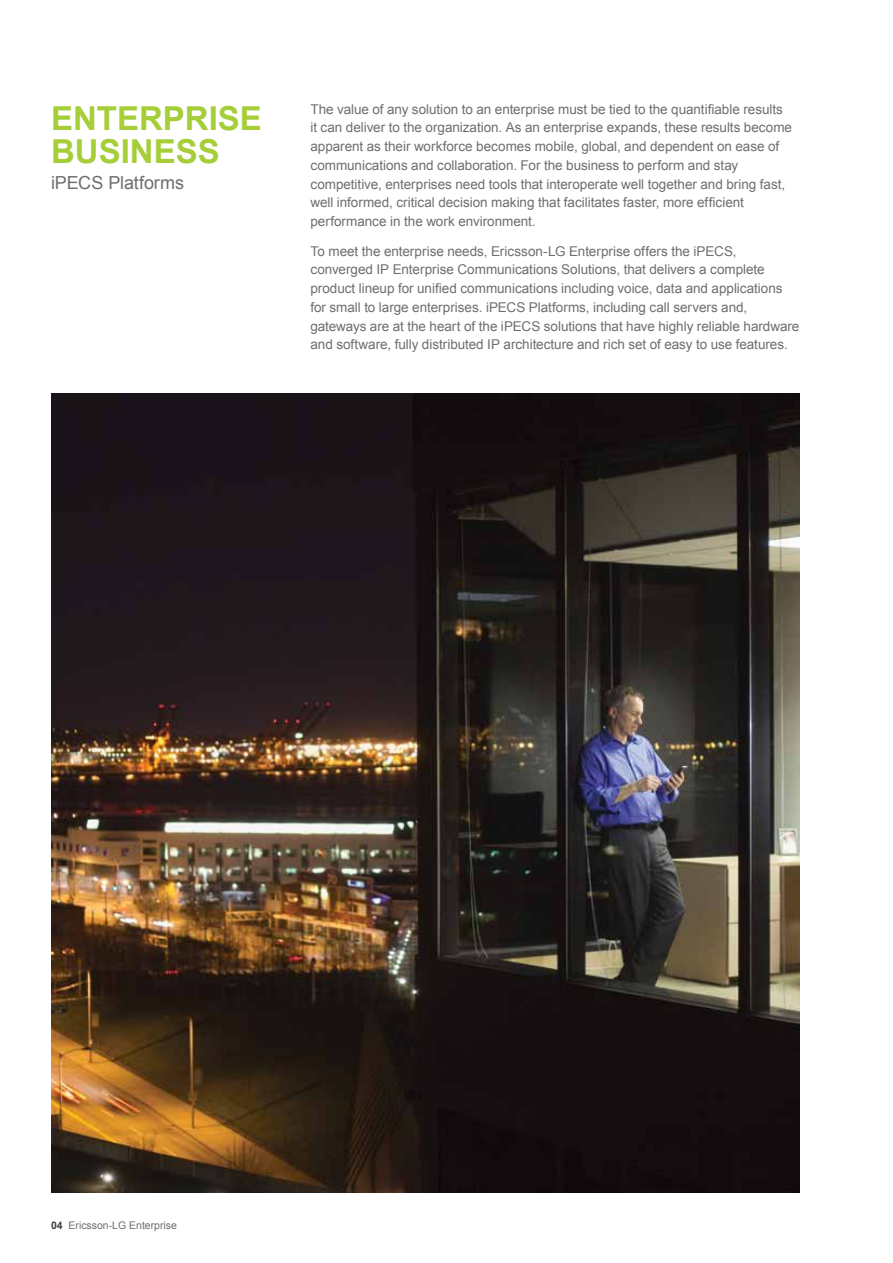
<style>
.page{position:relative;width:893px;height:1263px;background:#fff}
.page>*{position:absolute;margin:0;border:0;box-sizing:border-box;transform-origin:0 0}
.t1{font:700 33px/33px "Arial";color:#a6ce39}
.t2{font:18px "Arial";letter-spacing:-.005em;color:#6d6e71}
.t3{font:13.5px/18.8px "Arial";letter-spacing:-.005em;color:#6d6e71}
.t4{font:10.5px "Arial";color:#6d6e71}
.s1{font-weight:700;color:#414042}
</style>
<div class="page">
<img style="left:51px;top:393px;width:748px;height:800px">
<h1 class="t1" style="left:51px;top:103px;width:212px">ENTERPRISE<br>BUSINESS</h1>
<h2 class="t2" style="left:51px;top:171px;width:134px">iPECS Platforms</h2>
<p class="t3" style="left:310px;top:100px;width:483px">The value of any solution to an enterprise must be tied to the quantifiable results it can deliver to the organization. As an enterprise expands, these results become apparent as their workforce becomes mobile, global, and dependent on ease of communications and collaboration. For the business to perform and stay competitive, enterprises need tools that interoperate well together and bring fast, well informed, critical decision making that facilitates faster, more efficient performance in the work environment.</p>
<p class="t3" style="left:310px;top:242px;width:490px">To meet the enterprise needs, Ericsson-LG Enterprise offers the iPECS, converged IP Enterprise Communications Solutions, that delivers a complete product lineup for unified communications including voice, data and applications for small to large enterprises. iPECS Platforms, including call servers and, gateways are at the heart of the iPECS solutions that have highly reliable hardware and software, fully distributed IP architecture and rich set of easy to use features.</p>
<p class="t4" style="left:51px;top:1219px;width:128px"><span class="s1">04</span> Ericsson-LG Enterprise</p>
</div>
